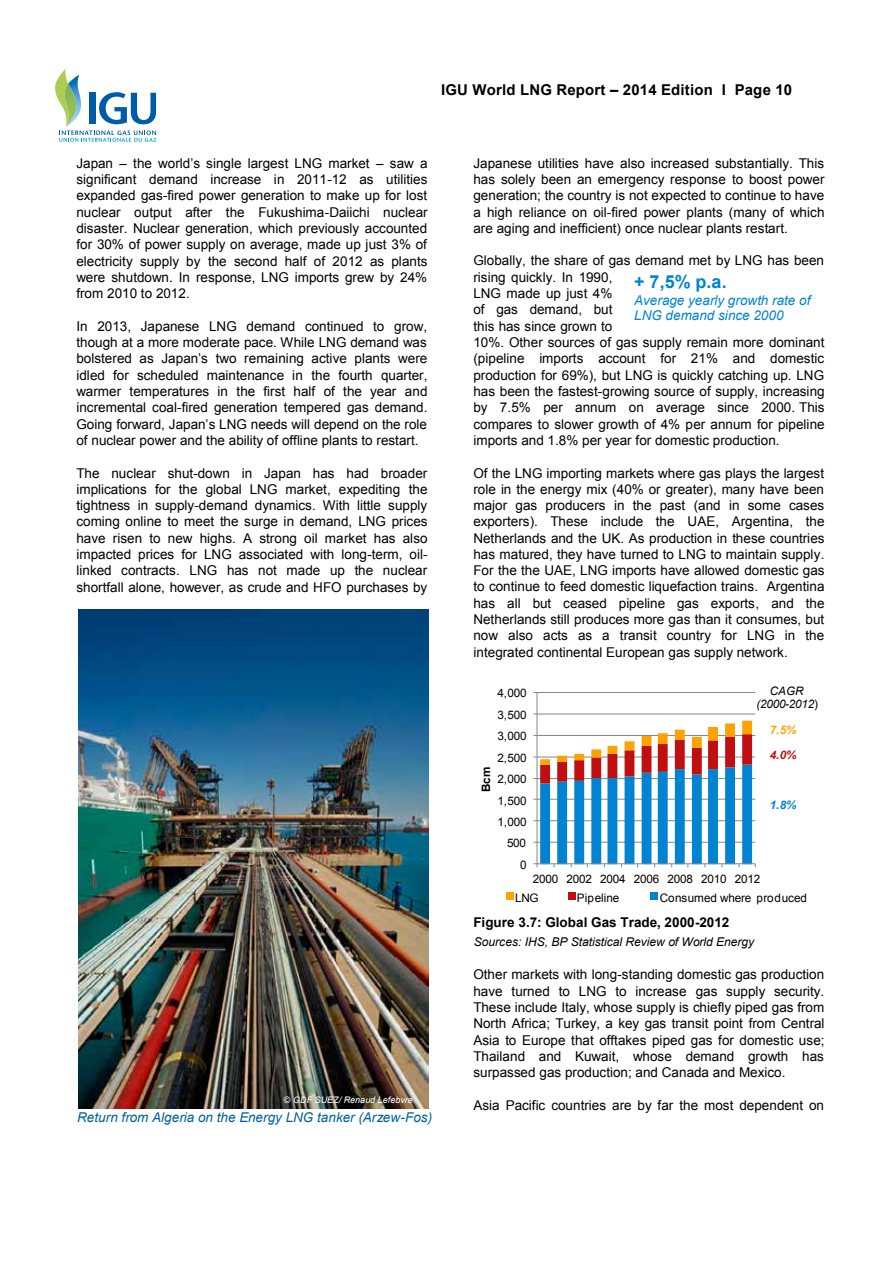
<style>
.page{position:relative;width:893px;height:1263px;background:#fff}
.page>*{position:absolute;margin:0;border:0;box-sizing:border-box;transform-origin:0 0}
.t1{font:700 18px "Arial";color:#0083d2}
.t2{font:700 15px "Arial";letter-spacing:.01em;color:#000}
.t3{font:13.5px/16.4px "Arial";letter-spacing:.005em;color:#000;text-align:justify}
.t4{font:italic 13.5px "Arial";letter-spacing:.005em;color:#00609d}
.t5{font:13.5px "Arial";letter-spacing:.005em;color:#000}
.t6{font:italic 13.5px/15.5px "Arial";letter-spacing:.005em;color:#0083d2}
.t7{font:700 13.5px "Arial";color:#000}
.t8{font:italic 12px "Arial";letter-spacing:-.005em;color:#000}
.t9{font:11.7px "Arial";letter-spacing:-.02em;color:#000}
.t10{font:italic 11.7px/13.5px "Arial";letter-spacing:-.02em;color:#000;text-align:center}
.t11{font:11.7px "Arial";letter-spacing:.005em;color:#000}
.t12{font:italic 700 11.7px "Arial";color:#ffa200}
.t13{font:italic 700 11.7px "Arial";color:#c00f11}
.t14{font:italic 700 11.7px "Arial";color:#0083d2}
.t15{font:700 11.7px "Arial";color:#000}
.t16{font:italic 9px "Arial";color:#fff}
.s1{font-style:inherit}
.s2{font-style:normal}
</style>
<div class="page">
<img style="left:78px;top:609px;width:350px;height:499px">
<hr style="left:537px;top:713px;width:218px;height:1px;background:#868686">
<hr style="left:537px;top:692px;width:218px;height:1px;background:#868686">
<hr style="left:537px;top:692px;width:1px;height:172px;background:#868686">
<svg style="left:533px;top:721px;width:223px;height:146px"></svg>
<div style="left:506px;top:893px;width:7px;height:7px;background:#ffa200"></div>
<div style="left:568px;top:893px;width:7px;height:7px;background:#c00f11"></div>
<div style="left:651px;top:893px;width:7px;height:7px;background:#0083d2"></div>
<svg style="left:55px;top:69px;width:101px;height:73px"></svg>
<p class="t2" style="left:441px;top:80px;width:352px">IGU World LNG Report <span class="s1">–</span> 2014 Edition <span class="s1">І</span> Page 10</p>
<p class="t3" style="left:76px;top:155px;width:353px">Japan <span class="s1">– the world’s single largest LNG market –</span> saw a significant demand increase in 2011-12 as utilities expanded gas-fired power generation to make up for lost nuclear output after the Fukushima-Daiichi nuclear disaster. Nuclear generation, which previously accounted for 30% of power supply on average, made up just 3% of electricity supply by the second half of 2012 as plants were shutdown. In response, LNG imports grew by 24% from 2010 to 2012.</p>
<p class="t3" style="left:76px;top:318px;width:353px">In 2013, Japanese LNG demand continued to grow, though at a more moderate pace. While LNG demand was <span class="s1">bolstered as Japan’s two remai</span>ning active plants were idled for scheduled maintenance in the fourth quarter, warmer temperatures in the first half of the year and incremental coal-fired generation tempered gas demand.</p>
<p class="t5" style="left:76px;top:415px;width:352px">Going forward, Japan’s LNG needs will depend on the role</p>
<p class="t3" style="left:76px;top:432px;width:344px">of nuclear power and the ability of offline plants to restart.</p>
<p class="t3" style="left:76px;top:465px;width:353px">The nuclear shut-down in Japan has had broader implications for the global LNG market, expediting the tightness in supply-demand dynamics. With little supply coming online to meet the surge in demand, LNG prices have risen to new highs. A strong oil market has also impacted prices for LNG associated with long-term, oil&shy;linked contracts. LNG has not made up the nuclear shortfall alone, however, as crude and HFO purchases by</p>
<p class="t16" style="left:284px;top:1094px;width:130px"><span class="s2">©</span> GDF SUEZ/ Renaud Lefebvre</p>
<p class="t4" style="left:77px;top:1109px;width:357px">Return from Algeria on the Energy LNG tanker (Arzew-Fos)</p>
<p class="t3" style="left:473px;top:155px;width:353px">Japanese utilities have also increased substantially. This has solely been an emergency response to boost power generation; the country is not expected to continue to have a high reliance on oil-fired power plants (many of which are aging and inefficient) once nuclear plants restart.</p>
<p class="t3" style="left:473px;top:253px;width:353px;text-align:left">Globally, the share of gas demand met by LNG has been rising quickly. In 1990,<br>LNG made up just 4%<br>of gas demand, but<br>this has since grown to<br>10%. Other sources of gas supply remain more dominant (pipeline imports account for 21% and domestic production for 69%), but LNG is quickly catching up. LNG has been the fastest-growing source of supply, increasing by 7.5% per annum on average since 2000. This compares to slower growth of 4% per annum for pipeline imports and 1.8% per year for domestic production.</p>
<p class="t3" style="left:473px;top:465px;width:353px">Of the LNG importing markets where gas plays the largest role in the energy mix (40% or greater), many have been major gas producers in the past (and in some cases exporters). These include the UAE, Argentina, the Netherlands and the UK. As production in these countries has matured, they have turned to LNG to maintain supply.<br>For the the UAE, LNG imports have allowed domestic gas to continue to feed domestic liquefaction trains. Argentina has all but ceased pipeline gas exports, and the Netherlands still produces more gas than it consumes, but now also acts as a transit country for LNG in the integrated continental European gas supply network.</p>
<h1 class="t1" style="left:634px;top:270px;width:94px">+ 7,5% p.a.</h1>
<p class="t6" style="left:634px;top:292px;width:178px">Average yearly growth rate of<br>LNG demand since 2000</p>
<p class="t9" style="left:497px;top:685px;width:31px">4,000</p>
<p class="t9" style="left:497px;top:707px;width:31px">3,500</p>
<p class="t9" style="left:497px;top:728px;width:31px">3,000</p>
<p class="t9" style="left:497px;top:750px;width:31px">2,500</p>
<p class="t15" style="left:478px;top:792px;width:26px;rotate:-90deg">Bcm</p>
<p class="t9" style="left:497px;top:771px;width:31px">2,000</p>
<p class="t9" style="left:497px;top:793px;width:31px">1,500</p>
<p class="t9" style="left:497px;top:814px;width:31px">1,000</p>
<p class="t9" style="left:507px;top:836px;width:21px">500</p>
<p class="t9" style="left:520px;top:857px;width:8px">0</p>
<p class="t10" style="left:756px;top:684px;width:63px">CAGR (2000-2012<span class="s2">)</span></p>
<p class="t12" style="left:770px;top:722px;width:28px">7.5%</p>
<p class="t13" style="left:770px;top:747px;width:28px">4.0%</p>
<p class="t14" style="left:770px;top:798px;width:28px">1.8%</p>
<p class="t9" style="left:533px;top:872px;width:229px">2000 2002 2004 2006 2008 2010 2012</p>
<p class="t9" style="left:515px;top:890px;width:25px">LNG</p>
<p class="t11" style="left:577px;top:890px;width:44px">Pipeline</p>
<p class="t9" style="left:660px;top:890px;width:149px">Consumed where produced</p>
<p class="t7" style="left:473px;top:913px;width:257px">Figure 3.7: Global Gas Trade, 2000-2012</p>
<p class="t8" style="left:474px;top:934px;width:282px">Sources: IHS, BP Statistical Review of World Energy</p>
<p class="t3" style="left:473px;top:967px;width:353px">Other markets with long-standing domestic gas production have turned to LNG to increase gas supply security.<br>These include Italy, whose supply is chiefly piped gas from North Africa; Turkey, a key gas transit point from Central Asia to Europe that offtakes piped gas for domestic use; Thailand and Kuwait, whose demand growth has surpassed gas production; and Canada and Mexico.</p>
<p class="t3" style="left:473px;top:1097px;width:352px">Asia Pacific countries are by far the most dependent on</p>
</div>
